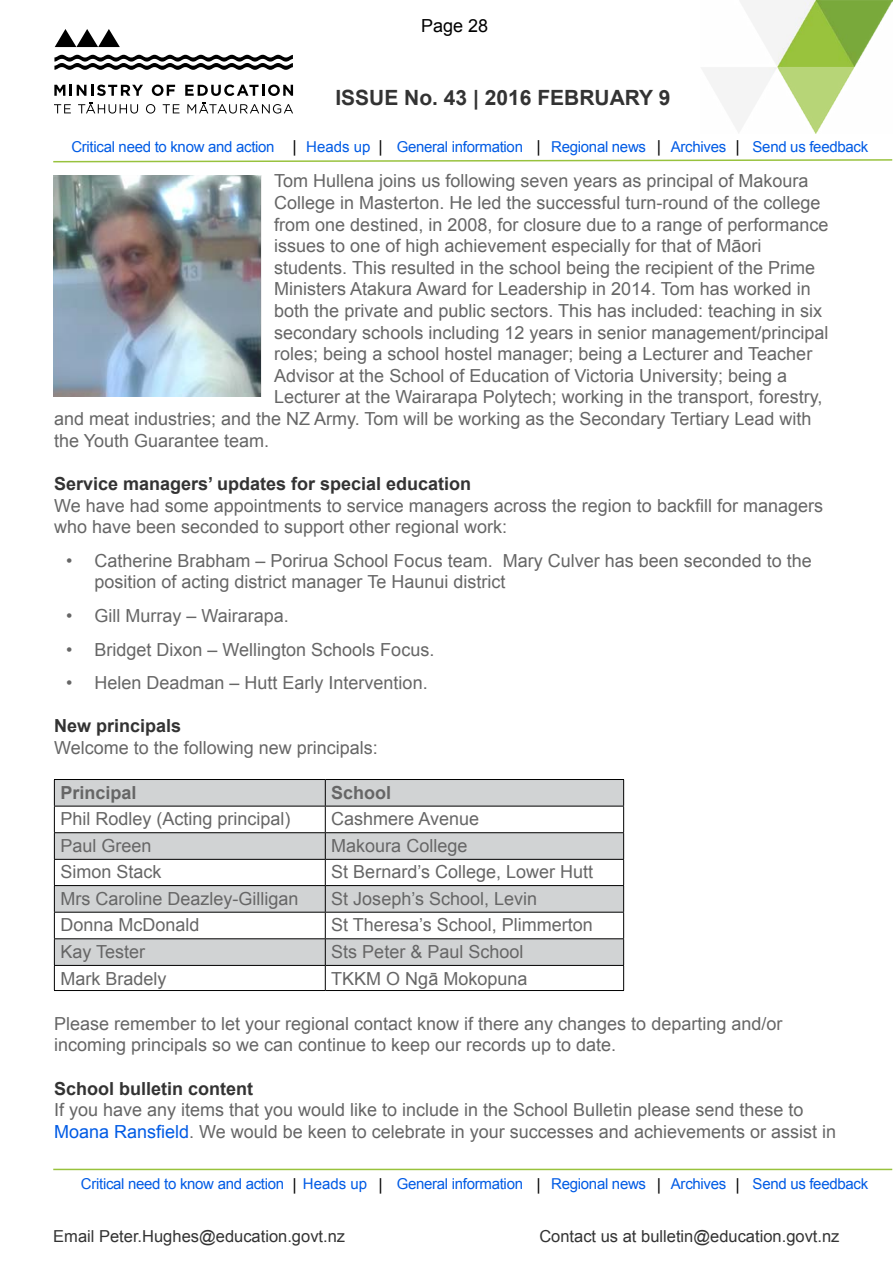
<style>
.page{position:relative;width:893px;height:1263px;background:#fff}
.page>*{position:absolute;margin:0;border:0;box-sizing:border-box;transform-origin:0 0}
.t1{font:700 21px "Arial";color:#333}
.t2{font:18px/21.6px "Arial";color:#666}
.t3{font:18px/21.6px "Arial";color:#666}
.Small_Heading{font:700 18px "Arial";color:#333}
.t4{font:700 18px "Arial";color:#666}
.t5{font:18px "Arial";color:#000}
.t6{font:16.5px "Arial";color:#333}
.t7{font:15px "Arial";letter-spacing:-.02em;color:#005be5}
.s1{font-size:16.5px;color:#000}
.s2{font-style:inherit}
.s3{color:#005be5}
</style>
<div class="page">
<img style="left:702px;top:0;width:191px;height:133px">
<hr style="left:53px;top:1169px;width:839px;height:1px;background:#98c23d">
<svg style="left:54px;top:85px;width:89px;height:11px"></svg>
<svg style="left:152px;top:85px;width:23px;height:11px"></svg>
<svg style="left:185px;top:85px;width:108px;height:11px"></svg>
<svg style="left:54px;top:104px;width:17px;height:9px"></svg>
<svg style="left:78px;top:102px;width:60px;height:12px"></svg>
<svg style="left:146px;top:104px;width:9px;height:10px"></svg>
<svg style="left:163px;top:104px;width:16px;height:9px"></svg>
<svg style="left:187px;top:102px;width:106px;height:12px"></svg>
<svg style="left:55px;top:29px;width:65px;height:18px"></svg>
<svg style="left:54px;top:55px;width:239px;height:15px"></svg>
<svg style="left:55px;top:780px;width:568px;height:185px;fill:#d1d3d4"></svg>
<hr style="left:54px;top:779px;width:271px;height:1px;background:#000">
<hr style="left:325px;top:779px;width:299px;height:1px;background:#000">
<hr style="left:54px;top:806px;width:271px;height:1px;background:#000">
<hr style="left:325px;top:806px;width:299px;height:1px;background:#000">
<hr style="left:54px;top:832px;width:271px;height:1px;background:#000">
<hr style="left:325px;top:832px;width:299px;height:1px;background:#000">
<hr style="left:54px;top:859px;width:271px;height:1px;background:#000">
<hr style="left:325px;top:859px;width:299px;height:1px;background:#000">
<hr style="left:54px;top:885px;width:271px;height:1px;background:#000">
<hr style="left:325px;top:885px;width:299px;height:1px;background:#000">
<hr style="left:54px;top:912px;width:271px;height:1px;background:#000">
<hr style="left:325px;top:912px;width:299px;height:1px;background:#000">
<hr style="left:54px;top:938px;width:271px;height:1px;background:#000">
<hr style="left:325px;top:938px;width:299px;height:1px;background:#000">
<hr style="left:54px;top:965px;width:271px;height:1px;background:#000">
<svg style="left:54px;top:780px;width:1px;height:210px"></svg>
<hr style="left:325px;top:965px;width:299px;height:1px;background:#000">
<svg style="left:325px;top:780px;width:1px;height:210px"></svg>
<svg style="left:623px;top:780px;width:1px;height:210px"></svg>
<hr style="left:54px;top:990px;width:271px;height:1px;background:#000">
<hr style="left:325px;top:990px;width:299px;height:1px;background:#000">
<img style="left:53px;top:175px;width:208px;height:221px">
<svg style="left:53px;top:159px;width:840px;height:4px"></svg>
<p class="t5" style="left:421px;top:14px;width:69px">Page 28</p>
<p class="t1" style="left:335px;top:83px;width:336px">ISSUE No. 43 | 2016 FEBRUARY 9</p>
<p class="t7" style="left:71px;top:137px;width:576px">Critical need to know and action <span class="s1">|</span> Heads up <span class="s1">|</span> General information <span class="s1">|</span> Regional news</p>
<p class="t7" style="left:671px;top:137px;width:57px">Archives</p>
<p class="t7" style="left:753px;top:137px;width:117px">Send us feedback</p>
<p class="t2" style="left:274px;top:171px;width:536px">Tom Hullena joins us following seven years as principal of Makoura</p>
<p class="t2" style="left:274px;top:192px;width:548px">College in Masterton. He led the successful turn-round of the college</p>
<p class="t2" style="left:274px;top:214px;width:556px">from one destined, in 2008, for closure due to a range of performance</p>
<p class="t3" style="left:274px;top:235px;width:489px">issues to one of high achievement especially for that of Māori</p>
<p class="t2" style="left:274px;top:257px;width:542px">students. This resulted in the school being the recipient of the Prime</p>
<p class="t2" style="left:274px;top:279px;width:538px">Ministers Atakura Award for Leadership in 2014. Tom has worked in</p>
<p class="t2" style="left:274px;top:300px;width:549px">both the private and public sectors. This has included: teaching in six</p>
<p class="t2" style="left:274px;top:322px;width:556px">secondary schools including 12 years in senior management/principal</p>
<p class="t2" style="left:274px;top:343px;width:540px">roles; being a school hostel manager; being a Lecturer and Teacher</p>
<p class="t2" style="left:274px;top:365px;width:514px">Advisor at the School of Education of Victoria University; being a</p>
<p class="t2" style="left:274px;top:387px;width:550px">Lecturer at the Wairarapa Polytech; working in the transport, forestry,</p>
<p class="t2" style="left:54px;top:408px;width:759px">and meat industries; and the NZ Army. Tom will be working as the Secondary Tertiary Lead with</p>
<p class="t2" style="left:54px;top:430px;width:217px">the Youth Guarantee team.</p>
<p class="Small_Heading" style="left:54px;top:472px;width:419px">Service managers’ updates for special education</p>
<p class="t3" style="left:54px;top:495px;width:770px">We have had some appointments to service managers across the region to backfill for managers <span class="s2">who have been seconded to support other regional work:</span></p>
<p class="t2" style="left:94px;top:550px;width:719px;text-indent:-28px">• Catherine Brabham – Porirua School Focus team. Mary Culver has been seconded to the position of acting district manager Te Haunui district</p>
<p class="t2" style="left:66px;top:605px;width:224px">• Gill Murray – Wairarapa.</p>
<p class="t2" style="left:66px;top:639px;width:370px">• Bridget Dixon – Wellington Schools Focus.</p>
<p class="t2" style="left:66px;top:672px;width:363px">• Helen Deadman – Hutt Early Intervention.</p>
<p class="Small_Heading" style="left:54px;top:714px;width:129px">New principals</p>
<p class="t2" style="left:54px;top:737px;width:325px">Welcome to the following new principals:</p>
<p class="t4" style="left:60px;top:780px;width:78px">Principal</p>
<p class="t4" style="left:331px;top:780px;width:62px">School</p>
<p class="t2" style="left:60px;top:808px;width:232px">Phil Rodley (Acting principal)</p>
<p class="t2" style="left:331px;top:808px;width:149px">Cashmere Avenue</p>
<p class="t2" style="left:60px;top:835px;width:93px">Paul Green</p>
<p class="t2" style="left:331px;top:835px;width:138px">Makoura College</p>
<p class="t2" style="left:60px;top:861px;width:103px">Simon Stack</p>
<p class="t2" style="left:331px;top:861px;width:263px">St Bernard’s College, Lower Hutt</p>
<p class="t2" style="left:60px;top:888px;width:240px">Mrs Caroline Deazley-Gilligan</p>
<p class="t2" style="left:331px;top:888px;width:207px">St Joseph’s School, Levin</p>
<p class="t2" style="left:60px;top:914px;width:141px">Donna McDonald</p>
<p class="t2" style="left:331px;top:914px;width:263px">St Theresa’s School, Plimmerton</p>
<p class="t2" style="left:60px;top:941px;width:86px">Kay Tester</p>
<p class="t2" style="left:331px;top:941px;width:194px">Sts Peter &amp; Paul School</p>
<p class="t2" style="left:60px;top:967px;width:108px">Mark Bradely</p>
<p class="t3" style="left:331px;top:967px;width:198px">TKKM O Ngā Mokopuna</p>
<p class="t2" style="left:54px;top:1013px;width:730px">Please remember to let your regional contact know if there any changes to departing and/or incoming principals so we can continue to keep our records up to date.</p>
<p class="Small_Heading" style="left:54px;top:1076px;width:201px">School bulletin content</p>
<p class="t2" style="left:54px;top:1099px;width:784px">If you have any items that you would like to include in the School Bulletin please send these to<br><span class="s3">Moana Ransfield</span>. We would be keen to celebrate in your successes and achievements or assist in</p>
<p class="t7" style="left:81px;top:1174px;width:567px">Critical need to know and action <span class="s1">|</span> Heads up <span class="s1">|</span> General information <span class="s1">|</span> Regional news</p>
<p class="t7" style="left:671px;top:1174px;width:57px">Archives</p>
<p class="t7" style="left:753px;top:1174px;width:117px">Send us feedback</p>
<p class="t6" style="left:53px;top:1226px;width:293px">Email Peter.Hughes@education.govt.nz</p>
<p class="t6" style="left:539px;top:1226px;width:302px">Contact us at bulletin@education.govt.nz</p>
</div>
